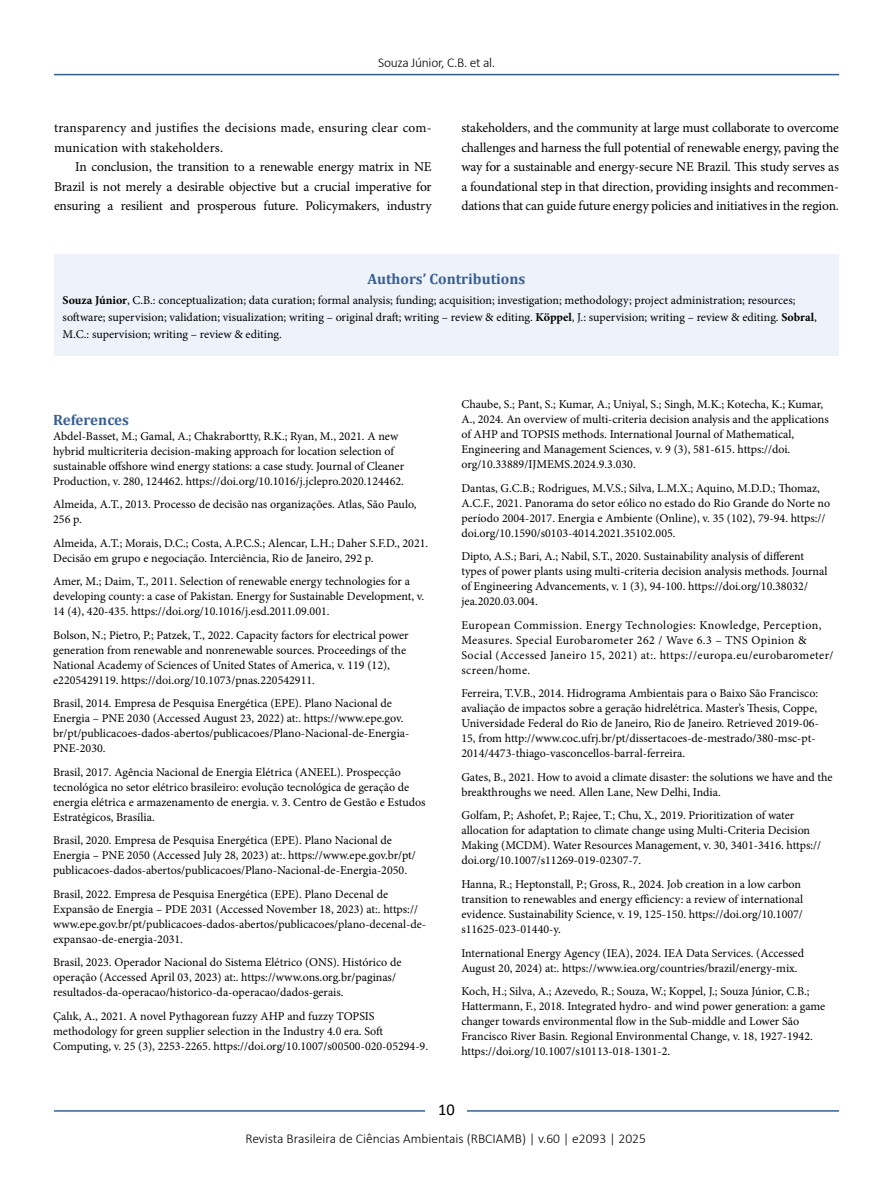
<style>
.page{position:relative;width:893px;height:1191px;background:#fff}
.page>*{position:absolute;margin:0;border:0;box-sizing:border-box;transform-origin:0 0}
.t1{font:16.5px "Calibri";color:#000}
.t2{font:700 15px "Cambria";color:#365f92}
.t3{font:13.5px/19.5px "Minion Pro";letter-spacing:-.005em;color:#000;text-align:justify}
.t4{font:13.5px/19.5px "Minion Pro";letter-spacing:.015em;color:#000}
.t5{font:300 13.5px "Calibri";color:#000}
.t6{font:300 13.5px "Calibri";letter-spacing:-.02em;color:#000}
.t7{font:12px/15px "Minion Pro";color:#000}
.t8{font:12px/15px "Minion Pro";letter-spacing:.035em;color:#000}
.s1{font-weight:700}
</style>
<div class="page">
<hr style="left:54px;top:74px;width:785px;height:1px;background:#365f92">
<hr style="left:54px;top:1110px;width:785px;height:1px;background:#365f92">
<div style="left:426px;top:1096px;width:41px;height:26px;background:#fff"></div>
<div style="left:54px;top:254px;width:785px;height:102px;background:#eef2fb"></div>
<p class="t6" style="left:378px;top:54px;width:119px">Souza Júnior, C.B. et al.</p>
<p class="t4" style="left:54px;top:118px;width:379px">transparency and justifies the decisions made, ensuring clear com&shy;munication with stakeholders.</p>
<p class="t3" style="left:54px;top:157px;width:379px;text-indent:21px">In conclusion, the transition to a renewable energy matrix in NE Brazil is not merely a desirable objective but a crucial imperative for ensuring a resilient and prosperous future. Policymakers, industry</p>
<p class="t3" style="left:461px;top:118px;width:379px">stakeholders, and the community at large must collaborate to overcome challenges and harness the full potential of renewable energy, paving the way for a sustainable and energy-secure NE Brazil. This study serves as a foundational step in that direction, providing insights and recommen&shy;dations that can guide future energy policies and initiatives in the region.</p>
<p class="t2" style="left:368px;top:268px;width:159px">Authors’ Contributions</p>
<p class="t7" style="left:63px;top:292px;width:756px;line-height:16.5px"><span class="s1">Souza Júnior</span>, C.B.: conceptualization; data curation; formal analysis; funding; acquisition; investigation; methodology; project administration; resources; software; supervision; validation; visualization; writing – original draft; writing – review &amp; editing. <span class="s1">Köppel</span>, J.: supervision; writing – review &amp; editing. <span class="s1">Sobral</span>,<br>M.C.: supervision; writing – review &amp; editing.</p>
<p class="t2" style="left:53px;top:409px;width:77px">References</p>
<p class="t7" style="left:53px;top:428px;width:353px">Abdel-Basset, M.; Gamal, A.; Chakrabortty, R.K.; Ryan, M., 2021. A new hybrid multicriteria decision-making approach for location selection of sustainable offshore wind energy stations: a case study. Journal of Cleaner Production, v. 280, 124462. https://doi.org/10.1016/j.jclepro.2020.124462.</p>
<p class="t7" style="left:53px;top:497px;width:365px">Almeida, A.T., 2013. Processo de decisão nas organizações. Atlas, São Paulo,<br>256 p.</p>
<p class="t7" style="left:53px;top:535px;width:377px">Almeida, A.T.; Morais, D.C.; Costa, A.P.C.S.; Alencar, L.H.; Daher S.F.D., 2021.<br>Decisão em grupo e negociação. Interciência, Rio de Janeiro, 292 p.</p>
<p class="t7" style="left:53px;top:574px;width:373px">Amer, M.; Daim, T., 2011. Selection of renewable energy technologies for a developing county: a case of Pakistan. Energy for Sustainable Development, v.<br>14 (4), 420-435. https://doi.org/10.1016/j.esd.2011.09.001.</p>
<p class="t7" style="left:53px;top:627px;width:357px">Bolson, N.; Pietro, P.; Patzek, T., 2022. Capacity factors for electrical power generation from renewable and nonrenewable sources. Proceedings of the National Academy of Sciences of United States of America, v. 119 (12), e2205429119. https://doi.org/10.1073/pnas.220542911.</p>
<p class="t7" style="left:53px;top:696px;width:358px">Brasil, 2014. Empresa de Pesquisa Energética (EPE). Plano Nacional de Energia – PNE 2030 (Accessed August 23, 2022) at:. https://www.epe.gov. br/pt/publicacoes-dados-abertos/publicacoes/Plano-Nacional-de-Energia-PNE-2030.</p>
<p class="t7" style="left:53px;top:764px;width:374px">Brasil, 2017. Agência Nacional de Energia Elétrica (ANEEL). Prospecção tecnológica no setor elétrico brasileiro: evolução tecnológica de geração de energia elétrica e armazenamento de energia. v. 3. Centro de Gestão e Estudos Estratégicos, Brasília.</p>
<p class="t7" style="left:53px;top:833px;width:364px">Brasil, 2020. Empresa de Pesquisa Energética (EPE). Plano Nacional de<br>Energia – PNE 2050 (Accessed July 28, 2023) at:. https://www.epe.gov.br/pt/ publicacoes-dados-abertos/publicacoes/Plano-Nacional-de-Energia-2050.</p>
<p class="t7" style="left:53px;top:886px;width:374px">Brasil, 2022. Empresa de Pesquisa Energética (EPE). Plano Decenal de Expansão de Energia – PDE 2031 (Accessed November 18, 2023) at:. https:// www.epe.gov.br/pt/publicacoes-dados-abertos/publicacoes/plano-decenal-de&shy;expansao-de-energia-2031.</p>
<p class="t7" style="left:53px;top:955px;width:350px">Brasil, 2023. Operador Nacional do Sistema Elétrico (ONS). Histórico de operação (Accessed April 03, 2023) at:. https://www.ons.org.br/paginas/ resultados-da-operacao/historico-da-operacao/dados-gerais.</p>
<p class="t7" style="left:53px;top:1008px;width:376px">Çalık, A., 2021. A novel Pythagorean fuzzy AHP and fuzzy TOPSIS methodology for green supplier selection in the Industry 4.0 era. Soft<br>Computing, v. 25 (3), 2253-2265. https://doi.org/10.1007/s00500-020-05294-9.</p>
<p class="t7" style="left:461px;top:397px;width:369px">Chaube, S.; Pant, S.; Kumar, A.; Uniyal, S.; Singh, M.K.; Kotecha, K.; Kumar, A., 2024. An overview of multi-criteria decision analysis and the applications of AHP and TOPSIS methods. International Journal of Mathematical, Engineering and Management Sciences, v. 9 (3), 581-615. https://doi. org/10.33889/IJMEMS.2024.9.3.030.</p>
<p class="t7" style="left:461px;top:480px;width:370px">Dantas, G.C.B.; Rodrigues, M.V.S.; Silva, L.M.X.; Aquino, M.D.D.; Thomaz, A.C.F., 2021. Panorama do setor eólico no estado do Rio Grande do Norte no período 2004-2017. Energia e Ambiente (Online), v. 35 (102), 79-94. https:// doi.org/10.1590/s0103-4014.2021.35102.005.</p>
<p class="t7" style="left:461px;top:549px;width:368px">Dipto, A.S.; Bari, A.; Nabil, S.T., 2020. Sustainability analysis of different types of power plants using multi-criteria decision analysis methods. Journal of Engineering Advancements, v. 1 (3), 94-100. https://doi.org/10.38032/ jea.2020.03.004.</p>
<p class="t8" style="left:461px;top:617px;width:374px">European Commission. Energy Technologies: Knowledge, Perception, Measures. Special Eurobarometer 262 / Wave 6.3 – TNS Opinion &amp; Social (Accessed Janeiro 15, 2021) at:. https://europa.eu/eurobarometer/ screen/home.</p>
<p class="t7" style="left:461px;top:686px;width:359px">Ferreira, T.V.B., 2014. Hidrograma Ambientais para o Baixo São Francisco: avaliação de impactos sobre a geração hidrelétrica. Master’s Thesis, Coppe, Universidade Federal do Rio de Janeiro, Rio de Janeiro. Retrieved 2019-06- 15, from http://www.coc.ufrj.br/pt/dissertacoes-de-mestrado/380-msc-pt-2014/4473-thiago-vasconcellos-barral-ferreira.</p>
<p class="t7" style="left:461px;top:769px;width:373px">Gates, B., 2021. How to avoid a climate disaster: the solutions we have and the breakthroughs we need. Allen Lane, New Delhi, India.</p>
<p class="t7" style="left:461px;top:808px;width:361px">Golfam, P.; Ashofet, P.; Rajee, T.; Chu, X., 2019. Prioritization of water allocation for adaptation to climate change using Multi-Criteria Decision Making (MCDM). Water Resources Management, v. 30, 3401-3416. https:// doi.org/10.1007/s11269-019-02307-7.</p>
<p class="t7" style="left:461px;top:876px;width:343px">Hanna, R.; Heptonstall, P.; Gross, R., 2024. Job creation in a low carbon transition to renewables and energy efficiency: a review of international evidence. Sustainability Science, v. 19, 125-150. https://doi.org/10.1007/ s11625-023-01440-y.</p>
<p class="t7" style="left:461px;top:945px;width:344px">International Energy Agency (IEA), 2024. IEA Data Services. (Accessed<br>August 20, 2024) at:. https://www.iea.org/countries/brazil/energy-mix.</p>
<p class="t7" style="left:461px;top:983px;width:365px">Koch, H.; Silva, A.; Azevedo, R.; Souza, W.; Koppel, J.; Souza Júnior, C.B.; Hattermann, F., 2018. Integrated hydro- and wind power generation: a game changer towards environmental flow in the Sub-middle and Lower São Francisco River Basin. Regional Environmental Change, v. 18, 1927-1942. https://doi.org/10.1007/s10113-018-1301-2.</p>
<h1 class="t1" style="left:438px;top:1098px;width:18px">10</h1>
<p class="t5" style="left:245px;top:1129px;width:402px">Revista Brasileira de Ciências Ambientais (RBCIAMB) | v.60 | e2093 | 2025</p>
</div>
